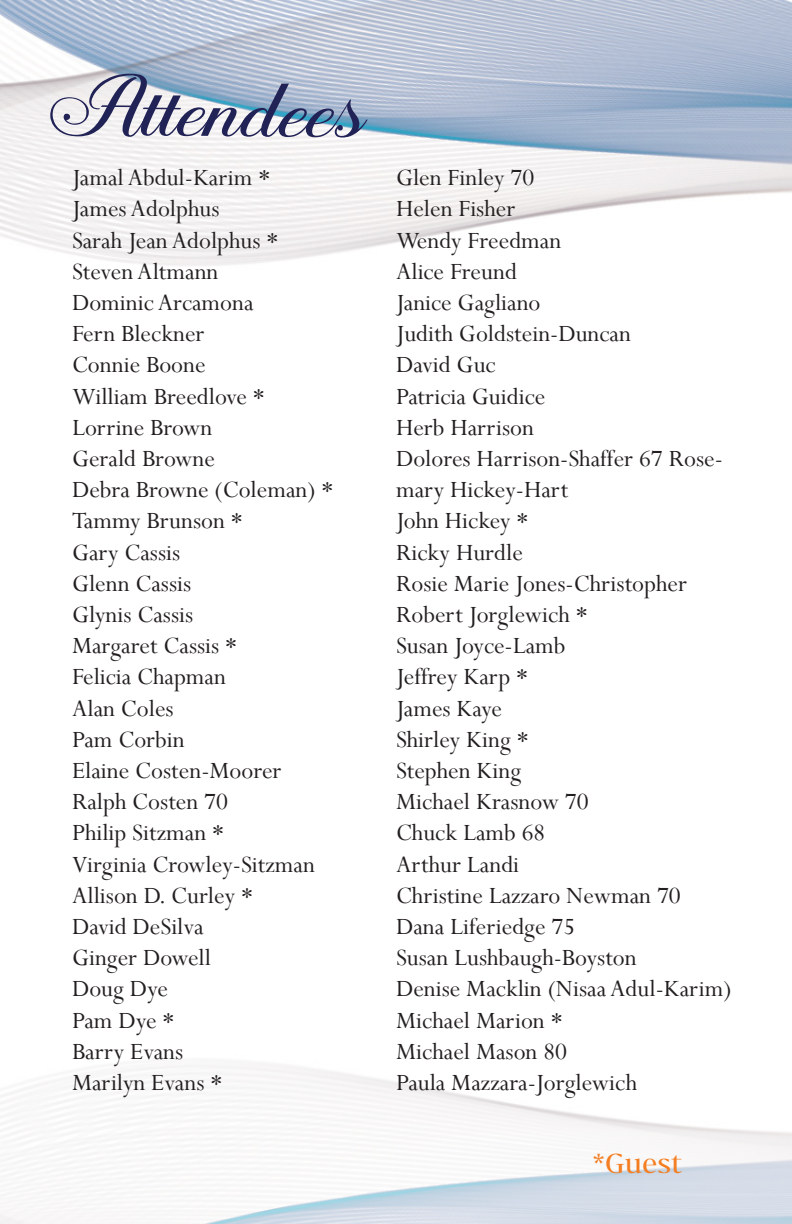
<style>
.page{position:relative;width:792px;height:1224px;background:#fff}
.page>*{position:absolute;margin:0;border:0;box-sizing:border-box;transform-origin:0 0}
.t1{font:82px "Aaron Script";color:#212256}
.t2{font:26px/31.2px "Perpetua";color:#231f20}
.t3{font:26px "Bw Darius";color:#f47e21}
</style>
<div class="page">
<img style="left:0;top:0;width:792px;height:266px">
<p class="t1" style="left:42px;top:57px;width:322px;rotate:1deg">Attendees</p>
<p class="t2" style="left:72px;top:162px;width:200px">Jamal Abdul-Karim *</p>
<p class="t2" style="left:72px;top:193px;width:149px">James Adolphus</p>
<p class="t2" style="left:72px;top:224px;width:208px">Sarah Jean Adolphus *</p>
<p class="t2" style="left:72px;top:255px;width:148px">Steven Altmann</p>
<p class="t2" style="left:72px;top:286px;width:183px">Dominic Arcamona</p>
<p class="t2" style="left:72px;top:318px;width:134px">Fern Bleckner</p>
<p class="t2" style="left:72px;top:349px;width:135px">Connie Boone</p>
<p class="t2" style="left:72px;top:380px;width:194px">William Breedlove *</p>
<p class="t2" style="left:72px;top:411px;width:142px">Lorrine Brown</p>
<p class="t2" style="left:72px;top:442px;width:144px">Gerald Browne</p>
<p class="t2" style="left:72px;top:474px;width:263px">Debra Browne (Coleman) *</p>
<p class="t2" style="left:72px;top:505px;width:172px">Tammy Brunson *</p>
<p class="t2" style="left:72px;top:536px;width:110px">Gary Cassis</p>
<p class="t2" style="left:72px;top:567px;width:121px">Glenn Cassis</p>
<p class="t2" style="left:72px;top:598px;width:123px">Glynis Cassis</p>
<p class="t2" style="left:72px;top:630px;width:167px">Margaret Cassis *</p>
<p class="t2" style="left:72px;top:661px;width:156px">Felicia Chapman</p>
<p class="t2" style="left:72px;top:692px;width:103px">Alan Coles</p>
<p class="t2" style="left:72px;top:723px;width:114px">Pam Corbin</p>
<p class="t2" style="left:72px;top:754px;width:211px">Elaine Costen-Moorer</p>
<p class="t2" style="left:72px;top:786px;width:158px">Ralph Costen 70</p>
<p class="t2" style="left:72px;top:817px;width:154px">Philip Sitzman *</p>
<p class="t2" style="left:72px;top:848px;width:245px">Virginia Crowley-Sitzman</p>
<p class="t2" style="left:72px;top:879px;width:182px">Allison D. Curley *</p>
<p class="t2" style="left:72px;top:910px;width:133px">David DeSilva</p>
<p class="t2" style="left:72px;top:942px;width:141px">Ginger Dowell</p>
<p class="t2" style="left:72px;top:973px;width:98px">Doug Dye</p>
<p class="t2" style="left:72px;top:1004px;width:104px">Pam Dye *</p>
<p class="t2" style="left:72px;top:1035px;width:113px">Barry Evans</p>
<p class="t2" style="left:72px;top:1066px;width:152px">Marilyn Evans *</p>
<p class="t2" style="left:396px;top:162px;width:140px">Glen Finley 70</p>
<p class="t2" style="left:396px;top:193px;width:121px">Helen Fisher</p>
<p class="t2" style="left:396px;top:224px;width:167px">Wendy Freedman</p>
<p class="t2" style="left:396px;top:255px;width:122px">Alice Freund</p>
<p class="t2" style="left:396px;top:286px;width:146px">Janice Gagliano</p>
<p class="t2" style="left:396px;top:318px;width:236px">Judith Goldstein-Duncan</p>
<p class="t2" style="left:396px;top:349px;width:101px">David Guc</p>
<p class="t2" style="left:396px;top:380px;width:151px">Patricia Guidice</p>
<p class="t2" style="left:396px;top:411px;width:140px">Herb Harrison</p>
<p class="t2" style="left:396px;top:442px;width:328px">Dolores Harrison-Shaffer 67 Rose&shy;mary Hickey-Hart</p>
<p class="t2" style="left:396px;top:505px;width:134px">John Hickey *</p>
<p class="t2" style="left:396px;top:536px;width:128px">Ricky Hurdle</p>
<p class="t2" style="left:396px;top:567px;width:292px">Rosie Marie Jones-Christopher</p>
<p class="t2" style="left:396px;top:598px;width:193px">Robert Jorglewich *</p>
<p class="t2" style="left:396px;top:630px;width:171px">Susan Joyce-Lamb</p>
<p class="t2" style="left:396px;top:661px;width:134px">Jeffrey Karp *</p>
<p class="t2" style="left:396px;top:692px;width:108px">James Kaye</p>
<p class="t2" style="left:396px;top:723px;width:134px">Shirley King *</p>
<p class="t2" style="left:396px;top:754px;width:127px">Stephen King</p>
<p class="t2" style="left:396px;top:786px;width:194px">Michael Krasnow 70</p>
<p class="t2" style="left:396px;top:817px;width:151px">Chuck Lamb 68</p>
<p class="t2" style="left:396px;top:848px;width:125px">Arthur Landi</p>
<p class="t2" style="left:396px;top:879px;width:286px">Christine Lazzaro Newman 70</p>
<p class="t2" style="left:396px;top:910px;width:181px">Dana Liferiedge 75</p>
<p class="t2" style="left:396px;top:942px;width:242px">Susan Lushbaugh-Boyston</p>
<p class="t2" style="left:396px;top:973px;width:337px">Denise Macklin (Nisaa Adul-Karim)</p>
<p class="t2" style="left:396px;top:1004px;width:168px">Michael Marion *</p>
<p class="t2" style="left:396px;top:1035px;width:173px">Michael Mason 80</p>
<p class="t2" style="left:396px;top:1066px;width:243px">Paula Mazzara-Jorglewich</p>
<p class="t3" style="left:593px;top:1145px;width:91px">*Guest</p>
</div>
